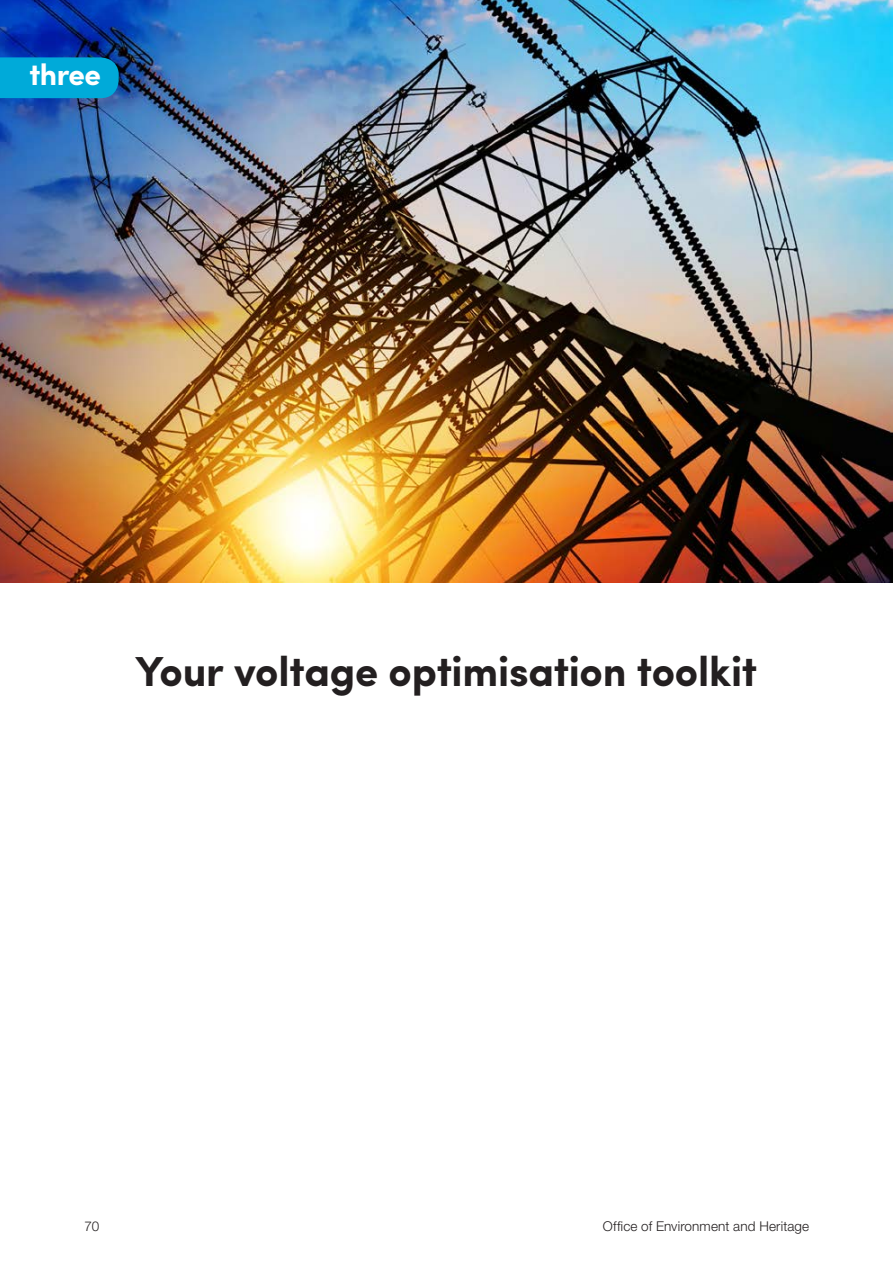
<style>
.page{position:relative;width:893px;height:1263px;background:#fff}
.page>*{position:absolute;margin:0;border:0;box-sizing:border-box;transform-origin:0 0}
.Heading_1_no{font:700 42px "Sofia Pro";letter-spacing:-.005em;color:#231f20}
.t1{font:700 30px "Sofia Pro";letter-spacing:-.02em;color:#fff}
.t2{font:300 13.5px "Helvetica Neue";letter-spacing:.01em;color:#231f20}
</style>
<div class="page">
<img style="left:0;top:0;width:893px;height:583px">
<div style="left:0;top:57px;width:119px;height:41px;background:#00aad9"></div>
<p class="t1" style="left:30px;top:52px;width:73px">three</p>
<p class="Heading_1_no" style="left:136px;top:640px;width:623px">Your voltage optimisation toolkit</p>
<p class="t2" style="left:85px;top:1218px;width:16px">70</p>
<p class="t2" style="left:603px;top:1218px;width:208px">Office of Environment and Heritage</p>
</div>
